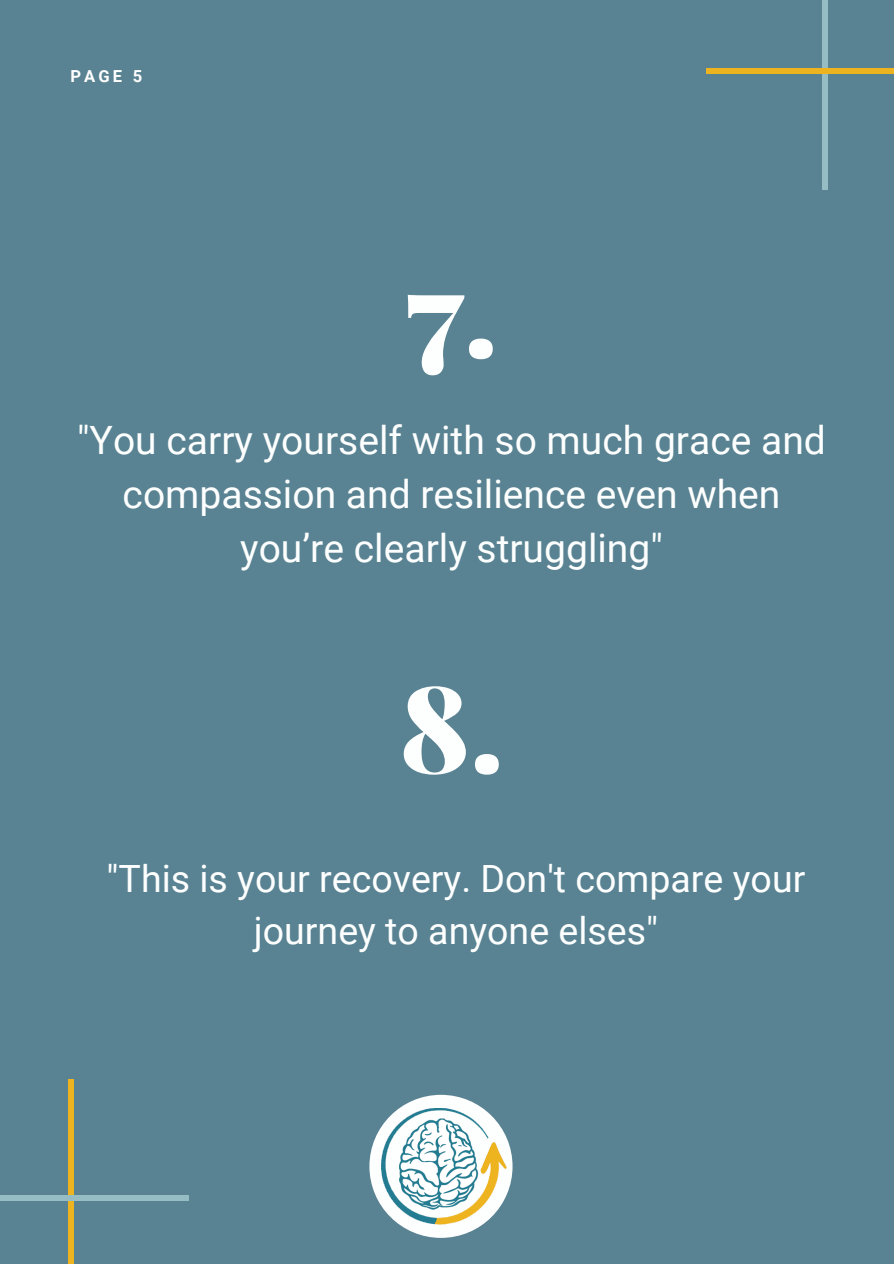
<style>
.page{position:relative;width:894px;height:1264px;background:#fff}
.page>*{position:absolute;margin:0;border:0;box-sizing:border-box;transform-origin:0 0}
.t1{font:900 120.15px "Playfair Display";color:#fdfefe}
.t2{font:39px/54px "Roboto";color:#fdfefe;text-align:center}
.t3{font:37.5px/51.8px "Roboto";color:#fdfefe;text-align:center}
.t4{font:700 16.5px "Roboto";color:#fff}
</style>
<div class="page">
<div style="left:0;top:0;width:893px;height:1263px;background:#598392"></div>
<div style="left:822px;top:0;width:6px;height:190px;background:#96bcc4"></div>
<div style="left:706px;top:68px;width:187px;height:6px;background:#edb420"></div>
<div style="left:68px;top:1079px;width:5px;height:184px;background:#edb420"></div>
<div style="left:0;top:1195px;width:189px;height:6px;background:#96bcc4"></div>
<div style="left:369px;top:1094px;width:143px;height:143px;background:#fdfefe;border-radius:50%"></div>
<img style="left:381px;top:1108px;width:125px;height:116px">
<p class="t4" style="left:70px;top:67px;width:73px">PAGE 5</p>
<p class="t1" style="left:405px;top:227px;width:94px">7.</p>
<p class="t2" style="left:77px;top:414px;width:750px">"You carry yourself with so much grace and compassion and resilience even when you’re clearly struggling"</p>
<p class="t1" style="left:399px;top:643px;width:106px">8.</p>
<p class="t3" style="left:106px;top:853px;width:700px">"This is your recovery. Don't compare your journey to anyone elses"</p>
</div>
